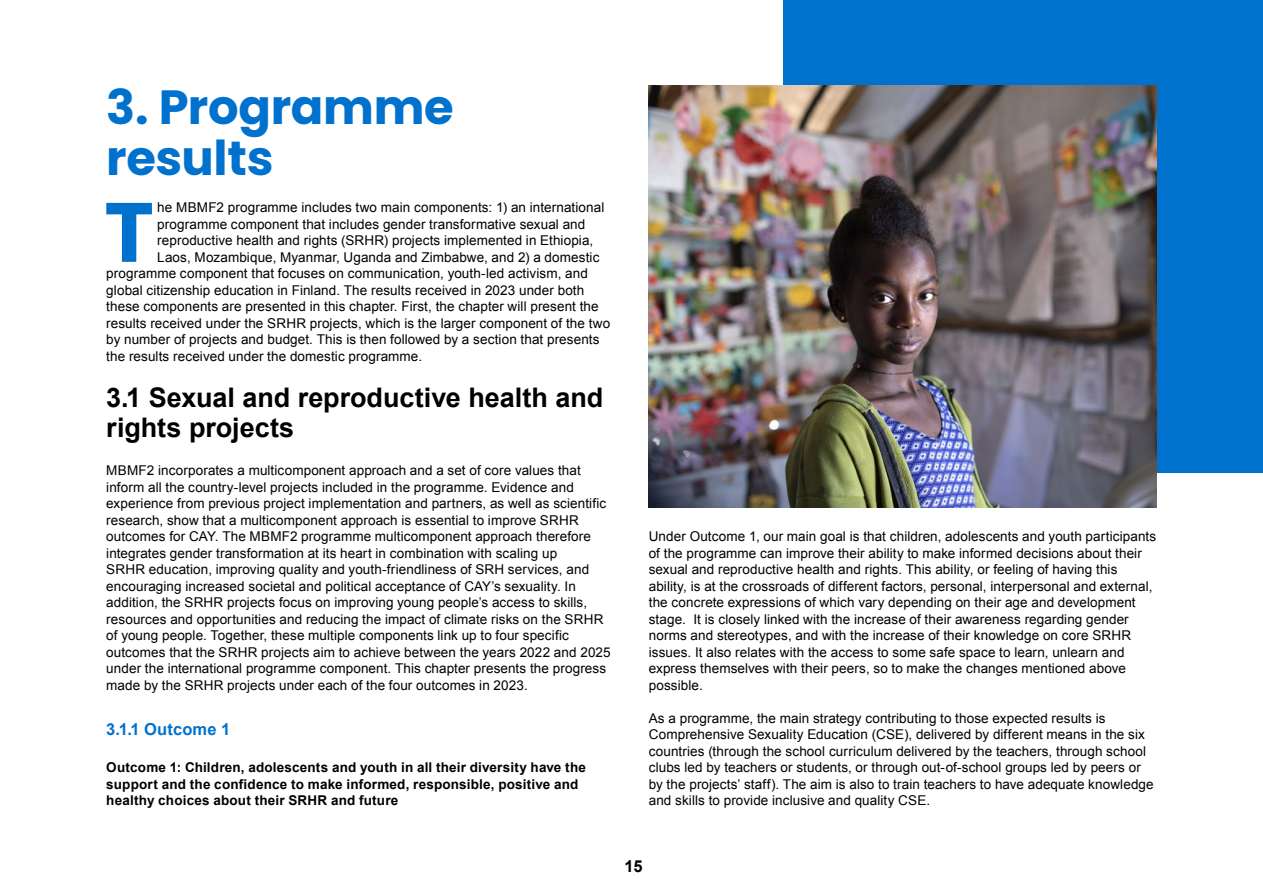
<style>
.page{position:relative;width:1263px;height:893px;background:#fff}
.page>*{position:absolute;margin:0;border:0;box-sizing:border-box;transform-origin:0 0}
.Leipä{font:700 84px "Poppins";color:#0072ce}
._1_Pääotsikko_numero{font:700 48px/51px "Poppins";letter-spacing:-.005em;color:#0072ce}
._2_Alaotsikko{font:700 27px/30px "Arial";color:#000}
._3_Alaluvun_väliotsikko{font:700 16.5px "Arial";letter-spacing:.01em;color:#0072ce}
.t1{font:700 16.5px "Arial";color:#000}
.Leipä-2{font:13.5px/16.5px "Arial";letter-spacing:.005em;color:#000}
.alaluvun_väliotsikon_alaotsikko{font:700 13.5px/16.5px "Arial";letter-spacing:.015em;color:#000}
</style>
<div class="page">
<div style="left:783px;top:0;width:480px;height:472px;background:#0072ce"></div>
<img style="left:649px;top:85px;width:507px;height:423px">
<h1 class="_1_Pääotsikko_numero" style="left:106px;top:82px;width:349px">3. Programme results</h1>
<p class="Leipä" style="left:104px;top:184px;width:51px">T</p>
<p class="Leipä-2" style="left:157px;top:199px;width:449px">he MBMF2 programme includes two main components: 1) an international</p>
<p class="Leipä-2" style="left:157px;top:216px;width:430px">programme component that includes gender transformative sexual and</p>
<p class="Leipä-2" style="left:157px;top:232px;width:437px">reproductive health and rights (SRHR) projects implemented in Ethiopia,</p>
<p class="Leipä-2" style="left:157px;top:249px;width:444px">Laos, Mozambique, Myanmar, Uganda and Zimbabwe, and 2) a domestic</p>
<p class="Leipä-2" style="left:106px;top:265px;width:483px">programme component that focuses on communication, youth-led activism, and</p>
<p class="Leipä-2" style="left:106px;top:282px;width:479px">global citizenship education in Finland. The results received in 2023 under both</p>
<p class="Leipä-2" style="left:106px;top:298px;width:494px">these components are presented in this chapter. First, the chapter will present the</p>
<p class="Leipä-2" style="left:106px;top:315px;width:505px">results received under the SRHR projects, which is the larger component of the two</p>
<p class="Leipä-2" style="left:106px;top:331px;width:495px">by number of projects and budget. This is then followed by a section that presents</p>
<p class="Leipä-2" style="left:106px;top:348px;width:317px">the results received under the domestic programme.</p>
<h2 class="_2_Alaotsikko" style="left:106px;top:384px;width:499px">3.1 Sexual and reproductive health and rights projects</h2>
<p class="Leipä-2" style="left:106px;top:462px;width:506px">MBMF2 incorporates a multicomponent approach and a set of core values that inform all the country-level projects included in the programme. Evidence and experience from previous project implementation and partners, as well as scientific research, show that a multicomponent approach is essential to improve SRHR outcomes for CAY. The MBMF2 programme multicomponent approach therefore integrates gender transformation at its heart in combination with scaling up<br>SRHR education, improving quality and youth-friendliness of SRH services, and encouraging increased societal and political acceptance of CAY’s sexuality. In addition, the SRHR projects focus on improving young people’s access to skills, resources and opportunities and reducing the impact of climate risks on the SRHR of young people. Together, these multiple components link up to four specific outcomes that the SRHR projects aim to achieve between the years 2022 and 2025 under the international programme component. This chapter presents the progress made by the SRHR projects under each of the four outcomes in 2023.</p>
<h3 class="_3_Alaluvun_väliotsikko" style="left:106px;top:718px;width:125px">3.1.1 Outcome 1</h3>
<h4 class="alaluvun_väliotsikon_alaotsikko" style="left:106px;top:760px;width:481px">Outcome 1: Children, adolescents and youth in all their diversity have the support and the confidence to make informed, responsible, positive and healthy choices about their SRHR and future</h4>
<p class="Leipä-2" style="left:649px;top:528px;width:509px">Under Outcome 1, our main goal is that children, adolescents and youth participants of the programme can improve their ability to make informed decisions about their sexual and reproductive health and rights. This ability, or feeling of having this ability, is at the crossroads of different factors, personal, interpersonal and external, the concrete expressions of which vary depending on their age and development stage. It is closely linked with the increase of their awareness regarding gender norms and stereotypes, and with the increase of their knowledge on core SRHR issues. It also relates with the access to some safe space to learn, unlearn and express themselves with their peers, so to make the changes mentioned above possible.</p>
<p class="Leipä-2" style="left:649px;top:710px;width:506px">As a programme, the main strategy contributing to those expected results is Comprehensive Sexuality Education (CSE), delivered by different means in the six countries (through the school curriculum delivered by the teachers, through school clubs led by teachers or students, or through out-of-school groups led by peers or by the projects’ staff). The aim is also to train teachers to have adequate knowledge and skills to provide inclusive and quality CSE.</p>
<p class="t1" style="left:624px;top:855px;width:20px">15</p>
</div>
